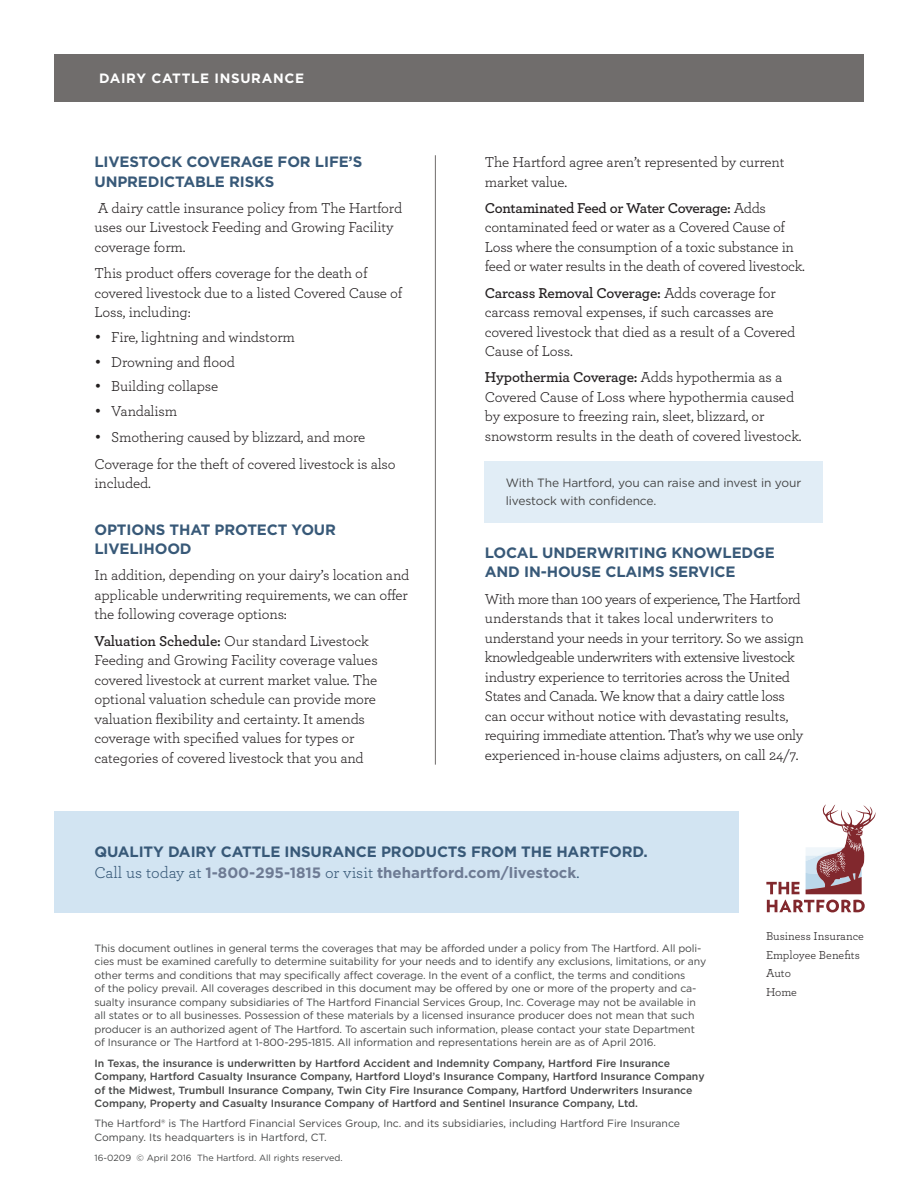
<style>
.page{position:relative;width:918px;height:1188px;background:#fff}
.page>*{position:absolute;margin:0;border:0;box-sizing:border-box;transform-origin:0 0}
.Body{font:15px/19.5px "Archer";letter-spacing:-.02em;color:#231f20}
.Subhead{font:700 15px/19.5px "Gotham";letter-spacing:-.01em;color:#385978}
.CTA{font:700 15px "Gotham";color:#6e7b94}
.CTAHead{font:700 15px "Gotham";letter-spacing:-.01em;color:#385978}
.ProductBar{font:700 13.5px "Gotham";letter-spacing:.05em;color:#fff}
.Callout{font:12px/18px "Gotham";letter-spacing:-.01em;color:#464747}
.t1{font:12px "Archer";color:#231f20}
.Copyright__6_9{font:10.5px/13.5px "Gotham";letter-spacing:-.01em;color:#464747}
.DisclaimerBold{font:500 10.5px/13.5px "Gotham";color:#464747}
.Disclaimer{font:10.5px/13.5px "Gotham";color:#464747}
.Copyright{font:9px "Gotham";color:#464747}
.s1{font-family:"Gotham"}
.s2{font-weight:600}
.s3{font-family:"Archer";font-weight:400;font-size:16.5px;color:#385978}
</style>
<div class="page">
<div style="left:485px;top:461px;width:338px;height:62px;background:#deecf5"></div>
<hr style="left:435px;top:155px;width:1px;height:610px;background:#706d6c">
<div style="left:54px;top:811px;width:685px;height:101px;background:#cde2f1"></div>
<svg style="left:766px;top:882px;width:33px;height:12px"></svg>
<svg style="left:767px;top:900px;width:98px;height:12px"></svg>
<svg style="left:806px;top:804px;width:70px;height:90px"></svg>
<div style="left:54px;top:54px;width:810px;height:47px;background:#706d6c"></div>
<p class="ProductBar" style="left:99px;top:69px;width:206px">DAIRY CATTLE INSURANCE</p>
<p class="Subhead" style="left:94px;top:152px;width:269px">LIVESTOCK COVERAGE FOR LIFE’S<br>UNPREDICTABLE RISKS</p>
<p class="Body" style="left:94px;top:198px;width:309px">A dairy cattle insurance policy from The Hartford uses our Livestock Feeding and Growing Facility coverage form.</p>
<p class="Body" style="left:94px;top:263px;width:310px">This product offers coverage for the death of covered livestock due to a listed Covered Cause of<br>Loss, including:</p>
<p class="Body" style="left:94px;top:327px;width:202px"><span class="s1">•</span> Fire, lightning and windstorm</p>
<p class="Body" style="left:94px;top:351px;width:142px"><span class="s1">•</span> Drowning and flood</p>
<p class="Body" style="left:94px;top:376px;width:125px"><span class="s1">•</span> Building collapse</p>
<p class="Body" style="left:94px;top:401px;width:84px"><span class="s1">•</span> Vandalism</p>
<p class="Body" style="left:94px;top:427px;width:272px"><span class="s1">•</span> Smothering caused by blizzard, and more</p>
<p class="Body" style="left:94px;top:453px;width:303px">Coverage for the theft of covered livestock is also included.</p>
<p class="Subhead" style="left:94px;top:520px;width:243px">OPTIONS THAT PROTECT YOUR<br>LIVELIHOOD</p>
<p class="Body" style="left:94px;top:565px;width:316px;text-align:justify">In addition, depending on your dairy’s location and applicable underwriting requirements, we can offer the following coverage options:</p>
<p class="Body" style="left:94px;top:630px;width:285px"><span class="s2">Valuation Schedule:</span> Our standard Livestock Feeding and Growing Facility coverage values covered livestock at current market value. The optional valuation schedule can provide more valuation flexibility and certainty. It amends coverage with specified values for types or categories of covered livestock that you and</p>
<p class="Body" style="left:485px;top:152px;width:301px">The Hartford agree aren’t represented by current market value.</p>
<p class="Body" style="left:485px;top:198px;width:322px"><span class="s2">Contaminated Feed or Water Coverage:</span> Adds contaminated feed or water as a Covered Cause of Loss where the consumption of a toxic substance in feed or water results in the death of covered livestock.</p>
<p class="Body" style="left:485px;top:282px;width:312px"><span class="s2">Carcass Removal Coverage:</span> Adds coverage for carcass removal expenses, if such carcasses are covered livestock that died as a result of a Covered Cause of Loss.</p>
<p class="Body" style="left:485px;top:367px;width:318px"><span class="s2">Hypothermia Coverage:</span> Adds hypothermia as a Covered Cause of Loss where hypothermia caused by exposure to freezing rain, sleet, blizzard, or snowstorm results in the death of covered livestock.</p>
<p class="Callout" style="left:506px;top:474px;width:297px">With The Hartford, you can raise and invest in your livestock with confidence.</p>
<p class="Subhead" style="left:485px;top:543px;width:291px">LOCAL UNDERWRITING KNOWLEDGE<br>AND IN-HOUSE CLAIMS SERVICE</p>
<p class="Body" style="left:485px;top:588px;width:320px">With more than 100 years of experience, The Hartford understands that it takes local underwriters to understand your needs in your territory. So we assign knowledgeable underwriters with extensive livestock industry experience to territories across the United States and Canada. We know that a dairy cattle loss can occur without notice with devastating results, requiring immediate attention. That’s why we use only experienced in-house claims adjusters, on call 24/7.</p>
<p class="CTAHead" style="left:94px;top:842px;width:555px">QUALITY DAIRY CATTLE INSURANCE PRODUCTS FROM THE HARTFORD.</p>
<p class="CTA" style="left:94px;top:863px;width:486px"><span class="s3">Call us today at</span> 1-800-295-1815 <span class="s3">or visit</span> thehartford.com/livestock<span class="s3">.</span></p>
<p class="Copyright__6_9" style="left:94px;top:941px;width:613px">This document outlines in general terms the coverages that may be afforded under a policy from The Hartford. All poli&shy;cies must be examined carefully to determine suitability for your needs and to identify any exclusions, limitations, or any other terms and conditions that may specifically affect coverage. In the event of a conflict, the terms and conditions<br>of the policy prevail. All coverages described in this document may be offered by one or more of the property and ca&shy;sualty insurance company subsidiaries of The Hartford Financial Services Group, Inc. Coverage may not be available in all states or to all businesses. Possession of these materials by a licensed insurance producer does not mean that such producer is an authorized agent of The Hartford. To ascertain such information, please contact your state Department of Insurance or The Hartford at 1-800-295-1815. All information and representations herein are as of April 2016.</p>
<p class="DisclaimerBold" style="left:94px;top:1056px;width:612px">In Texas, the insurance is underwritten by Hartford Accident and Indemnity Company, Hartford Fire Insurance Company, Hartford Casualty Insurance Company, Hartford Lloyd’s Insurance Company, Hartford Insurance Company of the Midwest, Trumbull Insurance Company, Twin City Fire Insurance Company, Hartford Underwriters Insurance Company, Property and Casualty Insurance Company of Hartford and Sentinel Insurance Company, Ltd.</p>
<p class="Disclaimer" style="left:94px;top:1117px;width:587px">The Hartford® is The Hartford Financial Services Group, Inc. and its subsidiaries, including Hartford Fire Insurance<br>Company. Its headquarters is in Hartford, CT.</p>
<p class="Copyright" style="left:94px;top:1152px;width:250px">16-0209 © April 2016 The Hartford. All rights reserved.</p>
<p class="t1" style="left:766px;top:928px;width:99px">Business Insurance</p>
<p class="t1" style="left:766px;top:946px;width:95px">Employee Benefits</p>
<p class="t1" style="left:766px;top:965px;width:26px">Auto</p>
<p class="t1" style="left:766px;top:984px;width:33px">Home</p>
</div>
